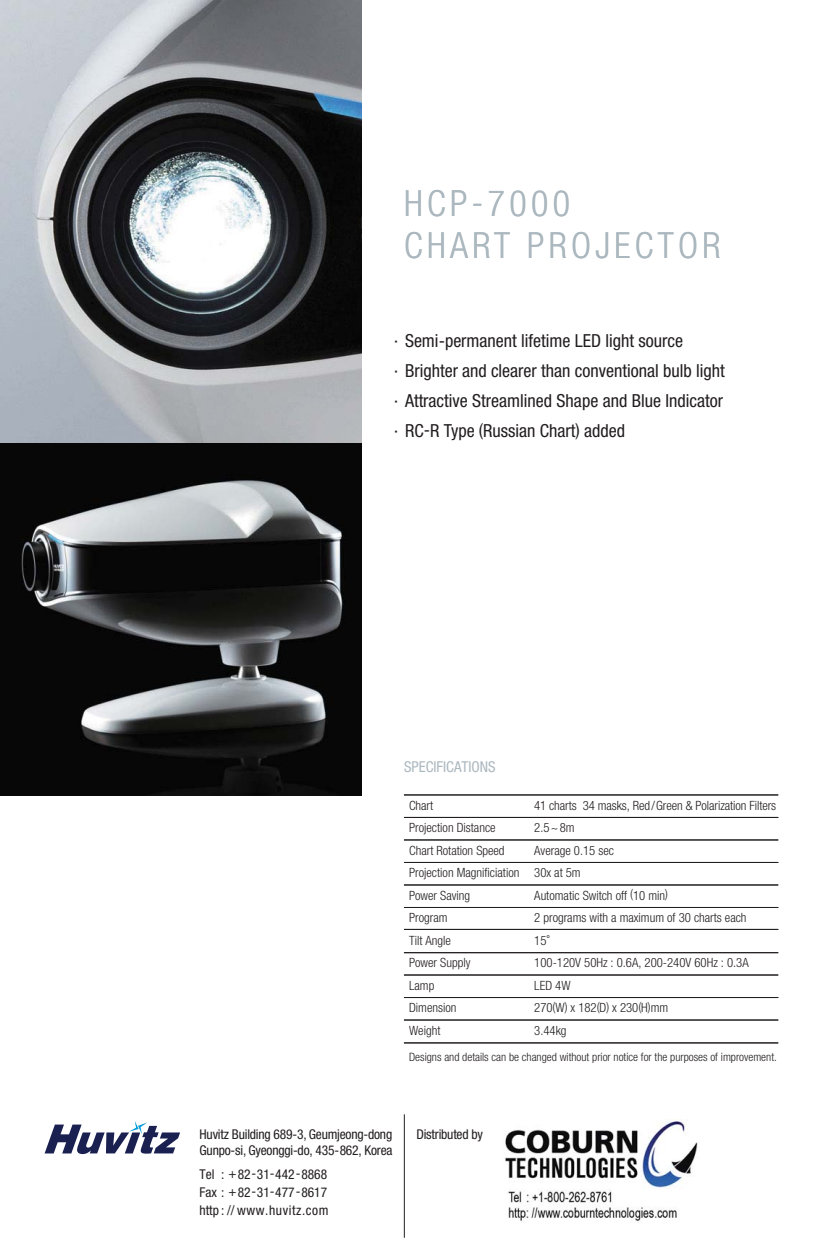
<style>
.page{position:relative;width:839px;height:1250px;background:#fff}
.page>*{position:absolute;margin:0;border:0;box-sizing:border-box;transform-origin:0 0}
.t1{font:300 condensed 36px/42px "Helvetica Neue";letter-spacing:.12em;color:#acb8bf}
.t2{font:condensed 18px/30px "Helvetica Neue";color:#221e1f}
.t3{font:condensed 15px "Helvetica Neue";color:#acb8bf}
.t4{font:condensed 13.5px/24px "Helvetica Neue";letter-spacing:-.015em;color:#221e1f}
.t5{font:300 condensed 12.75px/22.5px "Helvetica Neue";color:#221e1f}
.t6{font:300 condensed 11.55px "Helvetica Neue";color:#221e1f}
.s1{font-family:"YGO12";font-stretch:normal}
.s2{font-family:"YGO11";font-weight:400;font-stretch:normal}
</style>
<div class="page">
<img style="left:0;top:0;width:361px;height:795px">
<hr style="left:404px;top:794px;width:374px;height:1px;background:#221e1f">
<hr style="left:404px;top:817px;width:374px;height:1px;background:#221e1f">
<hr style="left:404px;top:839px;width:374px;height:1px;background:#221e1f">
<hr style="left:404px;top:862px;width:374px;height:1px;background:#221e1f">
<hr style="left:404px;top:884px;width:374px;height:1px;background:#221e1f">
<hr style="left:404px;top:907px;width:374px;height:1px;background:#221e1f">
<hr style="left:404px;top:929px;width:374px;height:1px;background:#221e1f">
<hr style="left:404px;top:952px;width:374px;height:1px;background:#221e1f">
<hr style="left:404px;top:974px;width:374px;height:1px;background:#221e1f">
<hr style="left:404px;top:997px;width:374px;height:1px;background:#221e1f">
<hr style="left:404px;top:1019px;width:374px;height:1px;background:#221e1f">
<hr style="left:404px;top:1042px;width:374px;height:1px;background:#221e1f">
<svg style="left:45px;top:1121px;width:135px;height:33px"></svg>
<hr style="left:404px;top:1114px;width:1px;height:123px;background:#221e1f">
<img style="left:505px;top:1119px;width:193px;height:102px">
<h1 class="t1" style="left:404px;top:185px;width:318px">HCP-7000<br>CHART PROJECTOR</h1>
<h2 class="t2" style="left:387px;top:327px;width:339px"><span class="s1">-</span>Semi-permanent lifetime LED light source <span class="s1">-</span>Brighter and clearer than conventional bulb light <span class="s1">-</span>Attractive Streamlined Shape and Blue Indicator <span class="s1">-</span>RC-R Type (Russian Chart) added</h2>
<p class="t3" style="left:404px;top:761px;width:93px">SPECIFICATIONS</p>
<p class="t5" style="left:409px;top:795px;width:26px">Chart</p>
<p class="t5" style="left:534px;top:795px;width:244px">41 charts 34 masks, Red/Green &amp; Polarization Filters</p>
<p class="t5" style="left:409px;top:817px;width:88px">Projection Distance</p>
<p class="t5" style="left:534px;top:817px;width:42px">2.5~8m</p>
<p class="t5" style="left:409px;top:840px;width:97px">Chart Rotation Speed</p>
<p class="t5" style="left:409px;top:840px;width:206px;text-indent:125px">Average 0.15 sec<br>Projection Magnificiation 30x at 5m<br>Power Saving</p>
<p class="t5" style="left:534px;top:885px;width:135px">Automatic Switch off (10 min)</p>
<p class="t5" style="left:409px;top:907px;width:40px">Program</p>
<p class="t5" style="left:534px;top:907px;width:214px">2 programs with a maximum of 30 charts each</p>
<p class="t5" style="left:409px;top:930px;width:43px">Tilt Angle</p>
<p class="t5" style="left:534px;top:930px;width:26px">15<span class="s2">-</span></p>
<p class="t5" style="left:409px;top:952px;width:63px">Power Supply</p>
<p class="t5" style="left:534px;top:952px;width:216px">100-120V 50Hz : 0.6A, 200-240V 60Hz : 0.3A</p>
<p class="t5" style="left:409px;top:975px;width:27px">Lamp</p>
<p class="t5" style="left:534px;top:975px;width:38px">LED 4W</p>
<p class="t5" style="left:409px;top:997px;width:49px">Dimension</p>
<p class="t5" style="left:534px;top:997px;width:135px">270(W) x 182(D) x 230(H)mm</p>
<p class="t5" style="left:409px;top:1020px;width:33px">Weight</p>
<p class="t5" style="left:534px;top:1020px;width:34px">3.44kg</p>
<p class="t6" style="left:409px;top:1052px;width:369px">Designs and details can be changed without prior notice for the purposes of improvement.</p>
<p class="t4" style="left:200px;top:1123px;width:194px">Huvitz Building 689-3, Geumjeong-dong</p>
<p class="t4" style="left:416px;top:1123px;width:68px">Distributed by</p>
<p class="t4" style="left:200px;top:1139px;width:194px">Gunpo-si, Gyeonggi-do, 435-862, Korea<br>Tel : +82-31-442-8868</p>
<p class="t4" style="left:200px;top:1184px;width:130px;line-height:18px">Fax : +82-31-477-8617 http : // www.huvitz.com</p>
</div>
